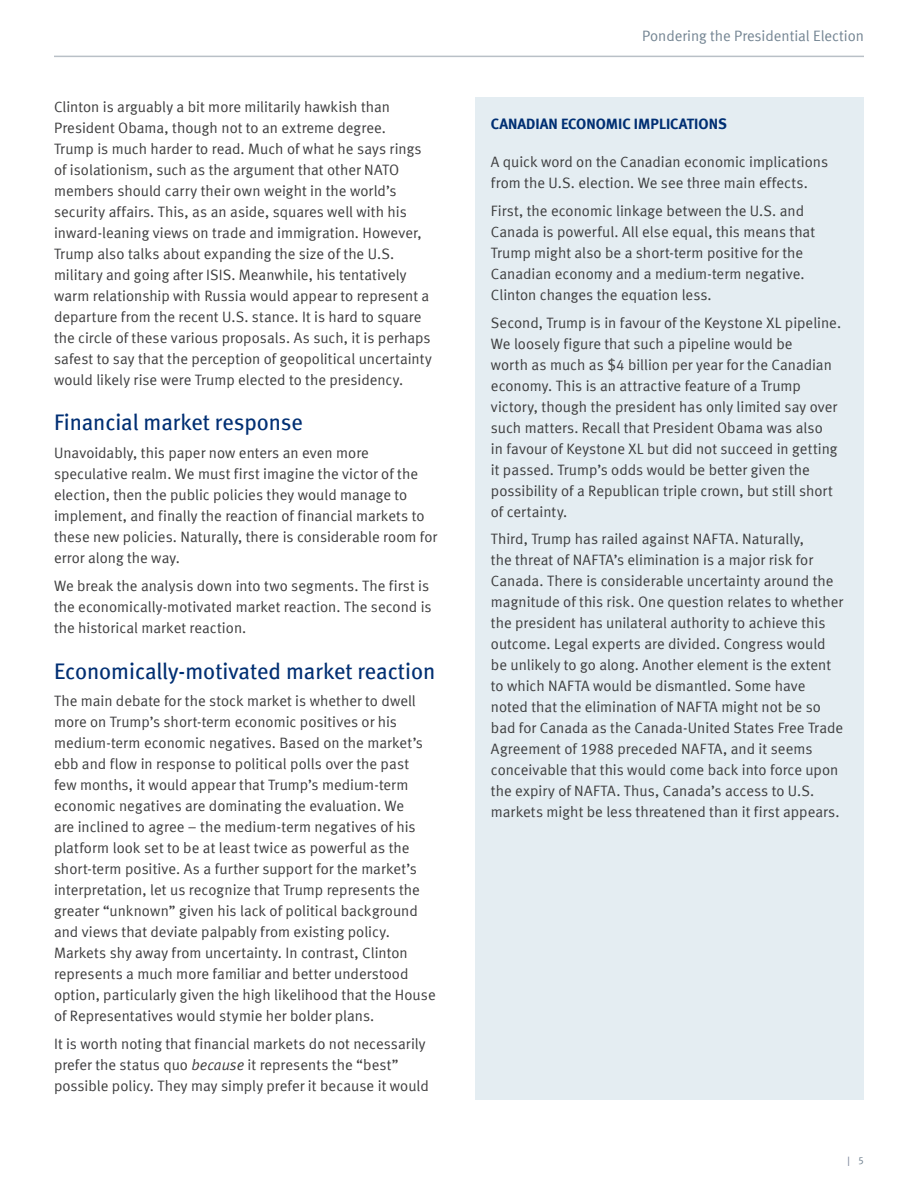
<style>
.page{position:relative;width:918px;height:1188px;background:#fff}
.page>*{position:absolute;margin:0;border:0;box-sizing:border-box;transform-origin:0 0}
.Subhead{font:22.5px "Meta Book LF";color:#002f73}
.BodyCopy{font:15px/21px "Meta Normal LF";color:#3e3e3f}
.t1{font:15px "Meta Normal LF";color:#748593}
.SideBar_Heading{font:15px "Meta Bold LF";color:#002f73}
.t2{font:9.75px "Meta Book LF";color:#7e879b}
.s1{font-style:italic}
.s2{font-family:"Meta Normal LF";font-size:10.5px;color:#748593}
</style>
<div class="page">
<hr style="left:54px;top:56px;width:810px;height:1px;background:#b9c0c7">
<div style="left:476px;top:98px;width:388px;height:1002px;background:#e4edf2"></div>
<p class="BodyCopy" style="left:54px;top:96px;width:380px">Clinton is arguably a bit more militarily hawkish than President Obama, though not to an extreme degree.<br>Trump is much harder to read. Much of what he says rings of isolationism, such as the argument that other NATO members should carry their own weight in the world’s security affairs. This, as an aside, squares well with his inward-leaning views on trade and immigration. However, Trump also talks about expanding the size of the U.S. military and going after ISIS. Meanwhile, his tentatively warm relationship with Russia would appear to represent a departure from the recent U.S. stance. It is hard to square the circle of these various proposals. As such, it is perhaps safest to say that the perception of geopolitical uncertainty would likely rise were Trump elected to the presidency.</p>
<p class="Subhead" style="left:54px;top:409px;width:250px">Financial market response</p>
<p class="BodyCopy" style="left:54px;top:442px;width:385px">Unavoidably, this paper now enters an even more speculative realm. We must first imagine the victor of the election, then the public policies they would manage to implement, and finally the reaction of financial markets to these new policies. Naturally, there is considerable room for error along the way.</p>
<p class="BodyCopy" style="left:54px;top:575px;width:379px">We break the analysis down into two segments. The first is the economically-motivated market reaction. The second is the historical market reaction.</p>
<p class="Subhead" style="left:54px;top:658px;width:383px">Economically-motivated market reaction</p>
<p class="BodyCopy" style="left:54px;top:691px;width:383px">The main debate for the stock market is whether to dwell more on Trump’s short-term economic positives or his medium-term economic negatives. Based on the market’s ebb and flow in response to political polls over the past<br>few months, it would appear that Trump’s medium-term economic negatives are dominating the evaluation. We<br>are inclined to agree – the medium-term negatives of his platform look set to be at least twice as powerful as the short-term positive. As a further support for the market’s interpretation, let us recognize that Trump represents the greater “unknown” given his lack of political background and views that deviate palpably from existing policy.<br>Markets shy away from uncertainty. In contrast, Clinton represents a much more familiar and better understood option, particularly given the high likelihood that the House of Representatives would stymie her bolder plans.</p>
<p class="BodyCopy" style="left:54px;top:1033px;width:376px">It is worth noting that financial markets do not necessarily prefer the status quo <span class="s1">because</span> it represents the “best” possible policy. They may simply prefer it because it would</p>
<p class="t1" style="left:642px;top:27px;width:223px">Pondering the Presidential Election</p>
<p class="SideBar_Heading" style="left:491px;top:114px;width:237px">CANADIAN ECONOMIC IMPLICATIONS</p>
<p class="BodyCopy" style="left:491px;top:151px;width:339px">A quick word on the Canadian economic implications from the U.S. election. We see three main effects.</p>
<p class="BodyCopy" style="left:491px;top:200px;width:326px">First, the economic linkage between the U.S. and Canada is powerful. All else equal, this means that Trump might also be a short-term positive for the Canadian economy and a medium-term negative.<br>Clinton changes the equation less.</p>
<p class="BodyCopy" style="left:491px;top:312px;width:352px">Second, Trump is in favour of the Keystone XL pipeline.<br>We loosely figure that such a pipeline would be<br>worth as much as $4 billion per year for the Canadian economy. This is an attractive feature of a Trump victory, though the president has only limited say over such matters. Recall that President Obama was also<br>in favour of Keystone XL but did not succeed in getting it passed. Trump’s odds would be better given the possibility of a Republican triple crown, but still short of certainty.</p>
<p class="BodyCopy" style="left:491px;top:529px;width:354px">Third, Trump has railed against NAFTA. Naturally,<br>the threat of NAFTA’s elimination is a major risk for Canada. There is considerable uncertainty around the magnitude of this risk. One question relates to whether the president has unilateral authority to achieve this outcome. Legal experts are divided. Congress would be unlikely to go along. Another element is the extent to which NAFTA would be dismantled. Some have noted that the elimination of NAFTA might not be so bad for Canada as the Canada-United States Free Trade Agreement of 1988 preceded NAFTA, and it seems conceivable that this would come back into force upon the expiry of NAFTA. Thus, Canada’s access to U.S. markets might be less threatened than it first appears.</p>
<p class="t2" style="left:848px;top:1155px;width:18px">| <span class="s2">5</span></p>
</div>
